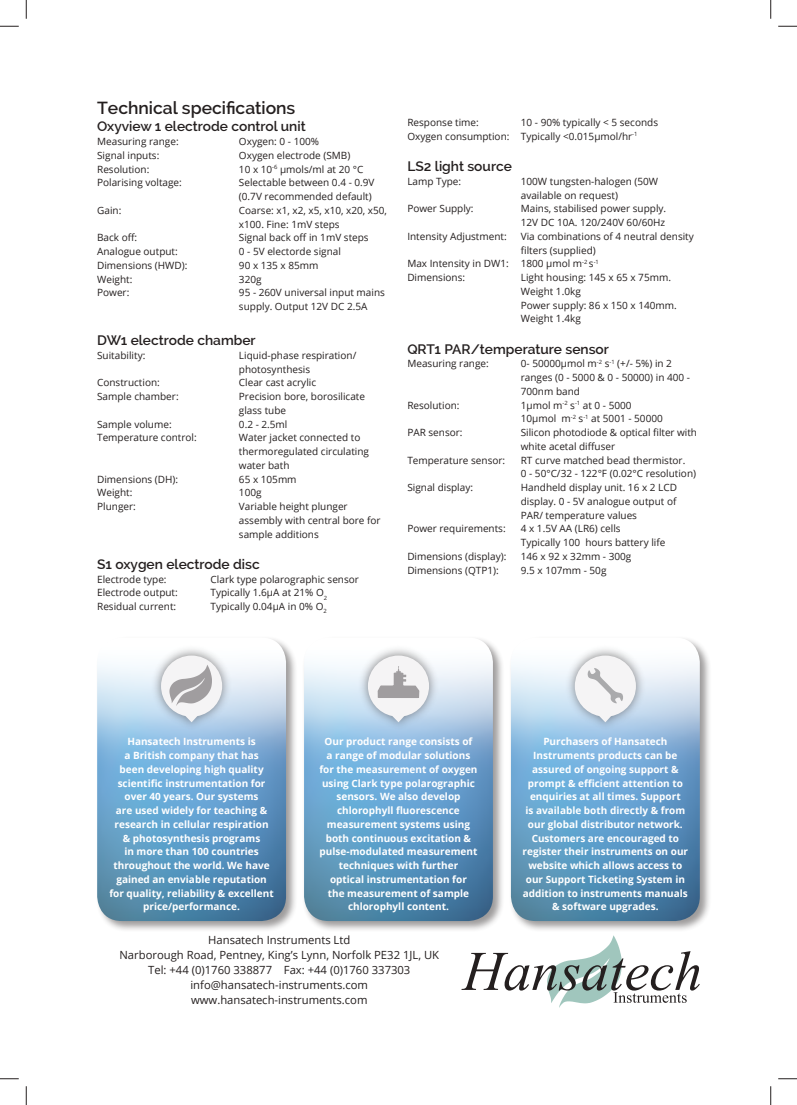
<style>
.page{position:relative;width:797px;height:1105px;background:#fff}
.page>*{position:absolute;margin:0;border:0;box-sizing:border-box;transform-origin:0 0}
.t1{font:600 17.5px "Raleway";color:#241f1f}
.t2{font:600 13.75px "Raleway";color:#241f1f}
.t3{font:11.25px/15px "Open Sans";color:#241f1f;text-align:center}
.t4{font:10px/13.8px "Open Sans";color:#241f1f}
.t5{font:700 10px/13.8px "Open Sans";color:#fff;text-align:center}
</style>
<div class="page">
<svg style="left:461px;top:935px;width:238px;height:73px"></svg>
<div style="left:95px;top:636px;width:203px;height:297px;background:#241f1f;opacity:.45"></div>
<img style="left:97px;top:637px;width:189px;height:284px">
<div style="left:302px;top:636px;width:203px;height:297px;background:#241f1f;opacity:.45"></div>
<img style="left:304px;top:637px;width:189px;height:284px">
<div style="left:509px;top:636px;width:202px;height:297px;background:#241f1f;opacity:.45"></div>
<img style="left:511px;top:637px;width:188px;height:284px">
<img style="left:147px;top:645px;width:89px;height:88px">
<svg style="left:161px;top:655px;width:61px;height:67px"></svg>
<img style="left:354px;top:645px;width:89px;height:88px">
<svg style="left:368px;top:655px;width:61px;height:67px"></svg>
<img style="left:561px;top:645px;width:88px;height:88px">
<svg style="left:575px;top:655px;width:61px;height:67px"></svg>
<svg style="left:0;top:25px;width:19px;height:2px"></svg>
<svg style="left:778px;top:25px;width:19px;height:2px"></svg>
<svg style="left:0;top:1078px;width:19px;height:1px"></svg>
<svg style="left:778px;top:1078px;width:19px;height:1px"></svg>
<svg style="left:25px;top:0;width:2px;height:19px"></svg>
<svg style="left:25px;top:1086px;width:2px;height:19px"></svg>
<svg style="left:770px;top:0;width:1px;height:19px"></svg>
<svg style="left:770px;top:1086px;width:1px;height:19px"></svg>
<h1 class="t1" style="left:97px;top:97px;width:200px">Technical specifications</h1>
<h2 class="t2" style="left:97px;top:119px;width:210px">Oxyview 1 electrode control unit</h2>
<p class="t4" style="left:97px;top:134px;width:83px">Measuring range:</p>
<p class="t4" style="left:239px;top:134px;width:82px">Oxygen: 0 - 100%</p>
<p class="t4" style="left:97px;top:148px;width:64px">Signal inputs:</p>
<p class="t4" style="left:239px;top:148px;width:113px">Oxygen electrode (SMB)</p>
<p class="t4" style="left:97px;top:162px;width:54px">Resolution:</p>
<p class="t4" style="left:239px;top:162px;width:126px">10 x 10<sup>-6</sup> μmols/ml at 20 °C</p>
<p class="t4" style="left:97px;top:176px;width:86px">Polarising voltage:</p>
<p class="t4" style="left:239px;top:176px;width:137px">Selectable between 0.4 - 0.9V (0.7V recommended default)</p>
<p class="t4" style="left:97px;top:203px;width:26px">Gain:</p>
<p class="t4" style="left:239px;top:203px;width:149px">Coarse: x1, x2, x5, x10, x20, x50, x100. Fine: 1mV steps</p>
<p class="t4" style="left:97px;top:231px;width:42px">Back off:</p>
<p class="t4" style="left:239px;top:231px;width:131px">Signal back off in 1mV steps</p>
<p class="t4" style="left:97px;top:244px;width:82px">Analogue output:</p>
<p class="t4" style="left:239px;top:244px;width:103px">0 - 5V electorde signal</p>
<p class="t4" style="left:97px;top:258px;width:92px">Dimensions (HWD):</p>
<p class="t4" style="left:239px;top:258px;width:81px">90 x 135 x 85mm</p>
<p class="t4" style="left:97px;top:272px;width:37px">Weight:</p>
<p class="t4" style="left:239px;top:272px;width:24px">320g</p>
<p class="t4" style="left:97px;top:286px;width:34px">Power:</p>
<p class="t4" style="left:239px;top:286px;width:147px">95 - 260V universal input mains supply. Output 12V DC 2.5A</p>
<h2 class="t2" style="left:97px;top:332px;width:160px">DW1 electrode chamber</h2>
<p class="t4" style="left:97px;top:348px;width:50px">Suitability:</p>
<p class="t4" style="left:239px;top:348px;width:119px">Liquid-phase respiration/ photosynthesis</p>
<p class="t4" style="left:97px;top:376px;width:64px">Construction:</p>
<p class="t4" style="left:239px;top:376px;width:79px">Clear cast acrylic</p>
<p class="t4" style="left:97px;top:389px;width:83px">Sample chamber:</p>
<p class="t4" style="left:239px;top:389px;width:128px">Precision bore, borosilicate glass tube</p>
<p class="t4" style="left:97px;top:417px;width:76px">Sample volume:</p>
<p class="t4" style="left:239px;top:417px;width:50px">0.2 - 2.5ml</p>
<p class="t4" style="left:97px;top:431px;width:101px">Temperature control:</p>
<p class="t4" style="left:239px;top:431px;width:132px">Water jacket connected to thermoregulated circulating water bath</p>
<p class="t4" style="left:97px;top:472px;width:82px">Dimensions (DH):</p>
<p class="t4" style="left:239px;top:472px;width:59px">65 x 105mm</p>
<p class="t4" style="left:97px;top:486px;width:37px">Weight:</p>
<p class="t4" style="left:239px;top:486px;width:24px">100g</p>
<p class="t4" style="left:97px;top:499px;width:40px">Plunger:</p>
<p class="t4" style="left:239px;top:499px;width:143px">Variable height plunger assembly with central bore for sample additions</p>
<h2 class="t2" style="left:97px;top:556px;width:164px">S1 oxygen electrode disc</h2>
<p class="t4" style="left:97px;top:572px;width:71px">Electrode type:</p>
<p class="t4" style="left:211px;top:572px;width:150px">Clark type polarographic sensor</p>
<p class="t4" style="left:97px;top:586px;width:82px">Electrode output:</p>
<p class="t4" style="left:211px;top:586px;width:118px">Typically 1.6µA at 21% O<sub>2</sub></p>
<p class="t4" style="left:97px;top:599px;width:81px">Residual current:</p>
<p class="t4" style="left:211px;top:599px;width:118px">Typically 0.04µA in 0% O<sub>2</sub></p>
<p class="t4" style="left:407px;top:115px;width:252px;text-indent:113px">10 - 90% typically &lt; 5 seconds<br>Oxygen consumption: Typically &lt;0.015µmol/hr<sup>-1</sup></p>
<h2 class="t2" style="left:407px;top:158px;width:106px">LS2 light source</h2>
<p class="t4" style="left:407px;top:174px;width:55px">Lamp Type:</p>
<p class="t4" style="left:521px;top:174px;width:139px">100W tungsten-halogen (50W available on request)</p>
<p class="t4" style="left:407px;top:202px;width:68px">Power Supply:</p>
<p class="t4" style="left:521px;top:202px;width:147px">Mains, stabilised power supply.<br>12V DC 10A. 120/240V 60/60Hz</p>
<p class="t4" style="left:407px;top:229px;width:101px">Intensity Adjustment:</p>
<p class="t4" style="left:521px;top:229px;width:174px">Via combinations of 4 neutral density</p>
<p class="t4" style="left:521px;top:243px;width:76px">filters (supplied)</p>
<p class="t4" style="left:407px;top:257px;width:193px">Max Intensity in DW1: 1800 μmol m<sup>-2</sup> s<sup>-1</sup></p>
<p class="t4" style="left:407px;top:270px;width:59px">Dimensions:</p>
<p class="t4" style="left:521px;top:270px;width:158px">Light housing: 145 x 65 x 75mm.<br>Weight 1.0kg<br>Power supply: 86 x 150 x 140mm.<br>Weight 1.4kg</p>
<h2 class="t2" style="left:407px;top:341px;width:203px">QRT1 PAR/temperature sensor</h2>
<p class="t4" style="left:407px;top:357px;width:83px">Measuring range:</p>
<p class="t4" style="left:521px;top:357px;width:171px">0- 50000μmol m<sup>-2</sup> s<sup>-1</sup> (+/- 5%) in 2 ranges (0 - 5000 &amp; 0 - 50000) in 400 -<br>700nm band</p>
<p class="t4" style="left:407px;top:398px;width:54px">Resolution:</p>
<p class="t4" style="left:521px;top:398px;width:143px">1µmol m<sup>-2</sup> s<sup>-1</sup> at 0 - 5000<br>10μmol m<sup>-2</sup> s<sup>-1</sup> at 5001 - 50000</p>
<p class="t4" style="left:407px;top:425px;width:57px">PAR sensor:</p>
<p class="t4" style="left:521px;top:425px;width:178px">Silicon photodiode &amp; optical filter with white acetal diffuser</p>
<p class="t4" style="left:407px;top:453px;width:99px">Temperature sensor:</p>
<p class="t4" style="left:521px;top:453px;width:177px">RT curve matched bead thermistor.<br>0 - 50°C/32 - 122°F (0.02°C resolution)</p>
<p class="t4" style="left:407px;top:480px;width:67px">Signal display:</p>
<p class="t4" style="left:521px;top:480px;width:158px;text-align:justify">Handheld display unit. 16 x 2 LCD display. 0 - 5V analogue output of PAR/ temperature values</p>
<p class="t4" style="left:407px;top:522px;width:100px">Power requirements:</p>
<p class="t4" style="left:521px;top:522px;width:146px">4 x 1.5V AA (LR6) cells<br>Typically 100 hours battery life</p>
<p class="t4" style="left:407px;top:549px;width:100px">Dimensions (display):</p>
<p class="t4" style="left:521px;top:549px;width:112px">146 x 92 x 32mm - 300g</p>
<p class="t4" style="left:407px;top:563px;width:93px">Dimensions (QTP1):</p>
<p class="t4" style="left:521px;top:563px;width:87px">9.5 x 107mm - 50g</p>
<p class="t4" style="left:407px;top:115px;width:73px">Response time:</p>
<p class="t5" style="left:109px;top:735px;width:166px">Hansatech Instruments is<br>a British company that has<br>been developing high quality scientific instrumentation for over 40 years. Our systems<br>are used widely for teaching &amp; research in cellular respiration<br>&amp; photosynthesis programs<br>in more than 100 countries throughout the world. We have gained an enviable reputation for quality, reliability &amp; excellent price/performance.</p>
<p class="t5" style="left:319px;top:735px;width:160px">Our product range consists of<br>a range of modular solutions for the measurement of oxygen using Clark type polarographic sensors. We also develop chlorophyll fluorescence measurement systems using both continuous excitation &amp; pulse-modulated measurement techniques with further<br>optical instrumentation for<br>the measurement of sample chlorophyll content.</p>
<p class="t5" style="left:522px;top:735px;width:167px">Purchasers of Hansatech<br>Instruments products can be assured of ongoing support &amp; prompt &amp; efficient attention to enquiries at all times. Support<br>is available both directly &amp; from our global distributor network.<br>Customers are encouraged to register their instruments on our website which allows access to our Support Ticketing System in addition to instruments manuals &amp; software upgrades.</p>
<p class="t3" style="left:119px;top:932px;width:321px">Hansatech Instruments Ltd<br>Narborough Road, Pentney, King’s Lynn, Norfolk PE32 1JL, UK Tel: +44 (0)1760 338877 Fax: +44 (0)1760 337303 info@hansatech-instruments.com www.hansatech-instruments.com</p>
</div>
